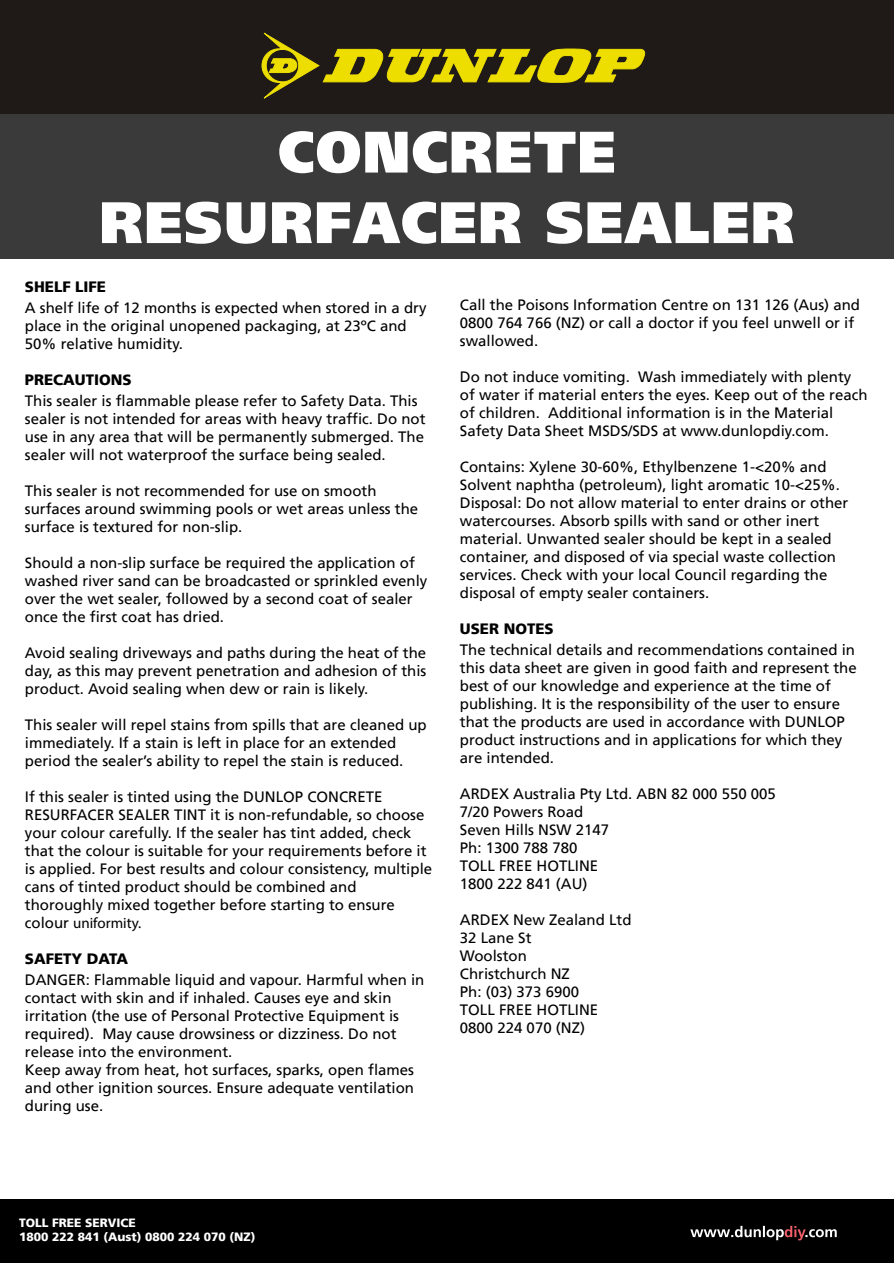
<style>
.page{position:relative;width:894px;height:1263px;background:#fff}
.page>*{position:absolute;margin:0;border:0;box-sizing:border-box;transform-origin:0 0}
.t1{font:900 58.35px/70.5px "Frutiger LT";letter-spacing:.03em;color:#fff;text-align:center;scale:.95 1}
.t2{font:15px/18px "Frutiger LT";color:#000}
.t3{font:15px/18px "Frutiger LT";color:#000002}
.t4{font:900 15px "Frutiger LT";color:#000}
.t5{font:15px "Myriad Pro";color:#000}
.t6{font:900 12px/14.4px "Frutiger LT";color:#fff}
.s1{font-family:"Frutiger LT"}
</style>
<div class="page">
<div style="left:0;top:1200px;width:894px;height:63px;background:#000"></div>
<svg style="left:690px;top:1226px;width:147px;height:14px"></svg>
<div style="left:0;top:0;width:894px;height:114px;background:#1f1a17"></div>
<div style="left:0;top:114px;width:894px;height:145px;background:#3a3a3a"></div>
<svg style="left:261px;top:33px;width:384px;height:66px"></svg>
<h1 class="t1" style="left:100px;top:117px;width:733px">CONCRETE<br>RESURFACER SEALER</h1>
<p class="t4" style="left:25px;top:278px;width:83px">SHELF LIFE</p>
<p class="t2" style="left:25px;top:299px;width:403px">A shelf life of 12 months is expected when stored in a dry place in the original unopened packaging, at 23ºC and<br>50% relative humidity.</p>
<p class="t4" style="left:25px;top:371px;width:108px">PRECAUTIONS</p>
<p class="t2" style="left:25px;top:392px;width:402px">This sealer is flammable please refer to Safety Data. This sealer is not intended for areas with heavy traffic. Do not use in any area that will be permanently submerged. The sealer will not waterproof the surface being sealed.</p>
<p class="t2" style="left:25px;top:482px;width:395px">This sealer is not recommended for use on smooth surfaces around swimming pools or wet areas unless the surface is textured for non-slip.</p>
<p class="t2" style="left:25px;top:554px;width:404px">Should a non-slip surface be required the application of washed river sand can be broadcasted or sprinkled evenly over the wet sealer, followed by a second coat of sealer once the first coat has dried.</p>
<p class="t2" style="left:25px;top:644px;width:403px;text-align:justify">Avoid sealing driveways and paths during the heat of the day, as this may prevent penetration and adhesion of this product. Avoid sealing when dew or rain is likely.</p>
<p class="t2" style="left:25px;top:716px;width:403px">This sealer will repel stains from spills that are cleaned up immediately. If a stain is left in place for an extended period the sealer’s ability to repel the stain is reduced.</p>
<p class="t2" style="left:25px;top:788px;width:409px">If this sealer is tinted using the DUNLOP CONCRETE RESURFACER SEALER TINT it is non-refundable, so choose your colour carefully. If the sealer has tint added, check that the colour is suitable for your requirements before it is applied. For best results and colour consistency, multiple cans of tinted product should be combined and thoroughly mixed together before starting to ensure</p>
<p class="t5" style="left:25px;top:914px;width:118px"><span class="s1">colour</span> uniformity.</p>
<p class="t4" style="left:25px;top:950px;width:105px">SAFETY DATA</p>
<p class="t2" style="left:25px;top:971px;width:401px">DANGER: Flammable liquid and vapour. Harmful when in contact with skin and if inhaled. Causes eye and skin irritation (the use of Personal Protective Equipment is required). May cause drowsiness or dizziness. Do not release into the environment.<br>Keep away from heat, hot surfaces, sparks, open flames and other ignition sources. Ensure adequate ventilation during use.</p>
<p class="t2" style="left:460px;top:296px;width:402px">Call the Poisons Information Centre on 131 126 (Aus) and<br>0800 764 766 (NZ) or call a doctor if you feel unwell or if swallowed.</p>
<p class="t2" style="left:460px;top:368px;width:409px">Do not induce vomiting. Wash immediately with plenty of water if material enters the eyes. Keep out of the reach of children. Additional information is in the Material Safety Data Sheet MSDS/SDS at www.dunlopdiy.com.</p>
<p class="t2" style="left:460px;top:458px;width:390px">Contains: Xylene 30-60%, Ethylbenzene 1-&lt;20% and Solvent naphtha (petroleum), light aromatic 10-&lt;25%.<br>Disposal: Do not allow material to enter drains or other watercourses. Absorb spills with sand or other inert material. Unwanted sealer should be kept in a sealed container, and disposed of via special waste collection services. Check with your local Council regarding the disposal of empty sealer containers.</p>
<p class="t4" style="left:460px;top:620px;width:95px">USER NOTES</p>
<p class="t2" style="left:460px;top:641px;width:398px">The technical details and recommendations contained in this data sheet are given in good faith and represent the best of our knowledge and experience at the time of publishing. It is the responsibility of the user to ensure that the products are used in accordance with DUNLOP product instructions and in applications for which they are intended.</p>
<p class="t3" style="left:460px;top:785px;width:317px">ARDEX Australia Pty Ltd. ABN 82 000 550 005<br>7/20 Powers Road<br>Seven Hills NSW 2147<br>Ph: 1300 788 780<br>TOLL FREE HOTLINE<br>1800 222 841 (AU)</p>
<p class="t3" style="left:460px;top:911px;width:173px">ARDEX New Zealand Ltd<br>32 Lane St<br>Woolston<br>Christchurch NZ<br>Ph: (03) 373 6900<br>TOLL FREE HOTLINE<br>0800 224 070 (NZ)</p>
<p class="t6" style="left:19px;top:1216px;width:238px">TOLL FREE SERVICE<br>1800 222 841 (Aust) 0800 224 070 (NZ)</p>
</div>
